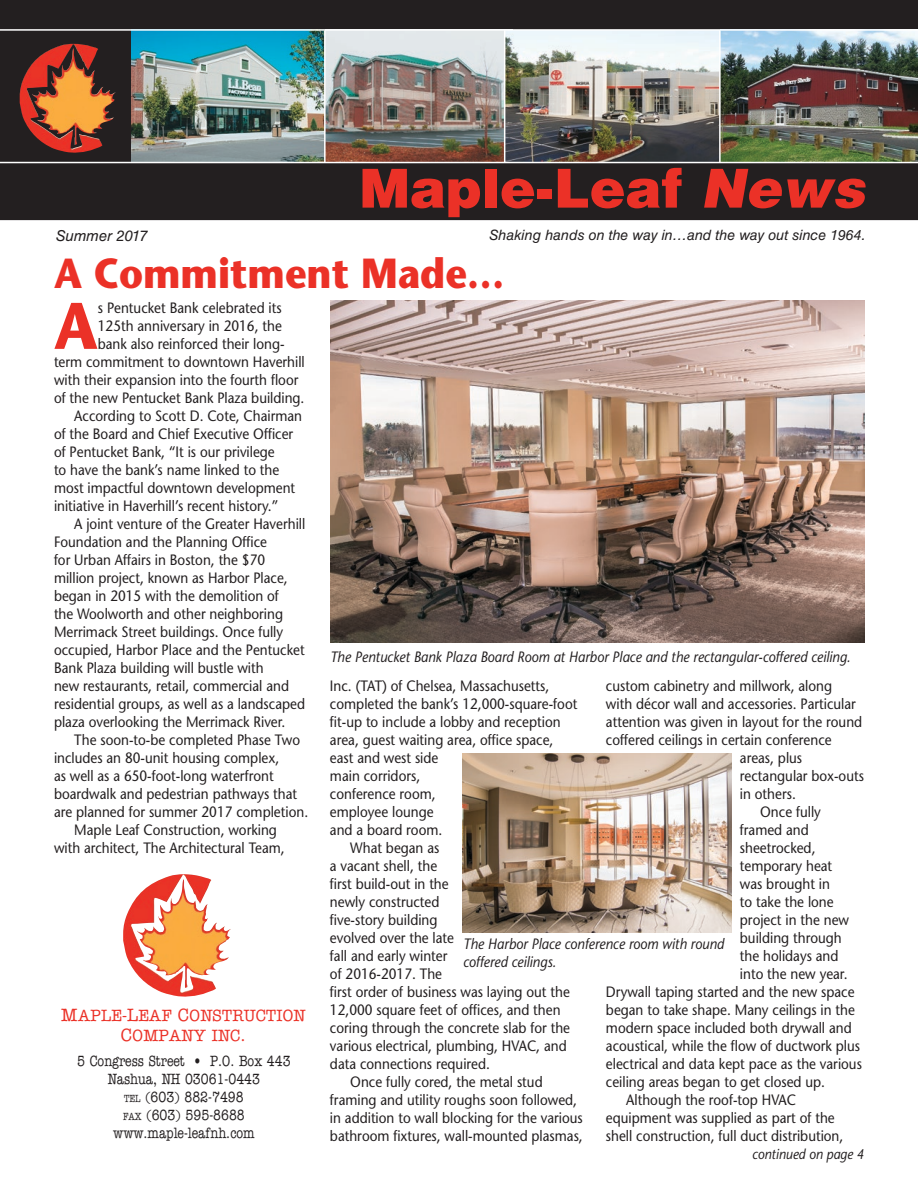
<style>
.page{position:relative;width:918px;height:1188px;background:#fff}
.page>*{position:absolute;margin:0;border:0;box-sizing:border-box;transform-origin:0 0}
.t1{font:700 65.7px "Stone Sans Std";color:#eb3127;scale:.9 1}
.t2{font:900 53.85px "Helvetica LT Std";color:#eb3127}
.t3{font:700 42px "Stone Sans Std";color:#eb3127;scale:.9 1}
.t4{font:500 16.5px/19.5px "American Typewriter";letter-spacing:.015em;color:#eb3127;text-align:center;scale:.95 1}
.t5{font:500 15px "Stone Sans Std";color:#231f20;scale:.9 1}
.t6{font:italic 500 15px/18px "Stone Sans Std";color:#231f20;scale:.9 1}
.t7{font:500 15px/18px "American Typewriter";color:#231f20;text-align:center;scale:.8 1}
.t8{font:italic 15px "Helvetica LT Std";color:#231f20}
.t9{font:italic 14.25px "Helvetica LT Std";color:#231f20}
.t10{font:italic 500 14.25px "Stone Sans Std";color:#231f20;scale:.9 1}
.s1{font-style:italic}
.s2{font-size:18px}
.s3{font-size:10.5px}
</style>
<div class="page">
<div style="left:0;top:0;width:918px;height:220px;background:#231f20"></div>
<img style="left:132px;top:31px;width:372px;height:131px">
<img style="left:505px;top:31px;width:413px;height:131px">
<svg style="left:216px;top:922px;width:15px;height:42px"></svg>
<img style="left:123px;top:874px;width:93px;height:123px">
<hr style="left:719px;top:30px;width:2px;height:133px;background:#fff">
<hr style="left:0;top:29px;width:918px;height:2px;background:#fff">
<hr style="left:324px;top:30px;width:2px;height:133px;background:#fff">
<hr style="left:504px;top:30px;width:1px;height:133px;background:#fff">
<hr style="left:0;top:162px;width:918px;height:1px;background:#fff">
<img style="left:20px;top:44px;width:83px;height:109px">
<img style="left:330px;top:300px;width:534px;height:343px">
<img style="left:463px;top:754px;width:268px;height:178px">
<p class="t8" style="left:56px;top:227px;width:94px">Summer 2017</p>
<h2 class="t2" style="left:359px;top:153px;width:507px">Maple-Leaf <span class="s1">News</span></h2>
<p class="t9" style="left:489px;top:227px;width:378px">Shaking hands on the way in…and the way out since 1964.</p>
<h3 class="t3" style="left:54px;top:248px;width:502px">A Commitment Made…</h3>
<h1 class="t1" style="left:54px;top:287px;width:50px">A</h1>
<p class="t5" style="left:98px;top:299px;width:206px">s Pentucket Bank celebrated its</p>
<p class="t5" style="left:98px;top:317px;width:206px">125th anniversary in 2016, the</p>
<p class="t5" style="left:98px;top:335px;width:209px">bank also reinforced their long-</p>
<p class="t5" style="left:54px;top:353px;width:280px">term commitment to downtown Haverhill</p>
<p class="t5" style="left:54px;top:371px;width:273px">with their expansion into the fourth floor</p>
<p class="t5" style="left:54px;top:389px;width:280px">of the new Pentucket Bank Plaza building.</p>
<p class="t5" style="left:74px;top:407px;width:255px">According to Scott D. Cote, Chairman</p>
<p class="t5" style="left:54px;top:425px;width:267px">of the Board and Chief Executive Officer</p>
<p class="t5" style="left:54px;top:443px;width:247px">of Pentucket Bank, “It is our privilege</p>
<p class="t5" style="left:54px;top:461px;width:252px">to have the bank’s name linked to the</p>
<p class="t5" style="left:54px;top:479px;width:270px">most impactful downtown development</p>
<p class="t5" style="left:54px;top:497px;width:251px">initiative in Haverhill’s recent history.”</p>
<p class="t5" style="left:74px;top:515px;width:258px">A joint venture of the Greater Haverhill</p>
<p class="t5" style="left:54px;top:533px;width:238px">Foundation and the Planning Office</p>
<p class="t5" style="left:54px;top:551px;width:236px">for Urban Affairs in Boston, the $70</p>
<p class="t5" style="left:54px;top:569px;width:261px">million project, known as Harbor Place,</p>
<p class="t5" style="left:54px;top:587px;width:251px">began in 2015 with the demolition of</p>
<p class="t5" style="left:54px;top:605px;width:256px">the Woolworth and other neighboring</p>
<p class="t5" style="left:54px;top:623px;width:256px">Merrimack Street buildings. Once fully</p>
<p class="t5" style="left:54px;top:641px;width:280px">occupied, Harbor Place and the Pentucket</p>
<p class="t5" style="left:54px;top:659px;width:235px">Bank Plaza building will bustle with</p>
<p class="t5" style="left:54px;top:677px;width:263px">new restaurants, retail, commercial and</p>
<p class="t5" style="left:54px;top:695px;width:280px">residential groups, as well as a landscaped</p>
<p class="t5" style="left:54px;top:713px;width:259px">plaza overlooking the Merrimack River.</p>
<p class="t5" style="left:74px;top:731px;width:252px">The soon-to-be completed Phase Two</p>
<p class="t5" style="left:54px;top:749px;width:252px">includes an 80-unit housing complex,</p>
<p class="t5" style="left:54px;top:767px;width:246px">as well as a 650-foot-long waterfront</p>
<p class="t5" style="left:54px;top:785px;width:272px">boardwalk and pedestrian pathways that</p>
<p class="t5" style="left:54px;top:803px;width:284px">are planned for summer 2017 completion.</p>
<p class="t5" style="left:74px;top:821px;width:227px">Maple Leaf Construction, working</p>
<p class="t5" style="left:54px;top:839px;width:258px">with architect, The Architectural Team,</p>
<p class="t4" style="left:61px;top:1006px;width:259px"><span class="s2">M</span>APLE-<span class="s2">L</span>EAF <span class="s2">C</span>ONSTRUCTION<br><span class="s2">C</span>OMPANY INC.</p>
<p class="t7" style="left:77px;top:1053px;width:268px">5 Congress Street • P.O. Box 443<br>Nashua, NH 03061-0443<br><span class="s3">TEL</span> (603) 882-7498<br><span class="s3">FAX</span> (603) 595-8688 www.maple-leafnh.com</p>
<p class="t6" style="left:330px;top:647px;width:580px">The Pentucket Bank Plaza Board Room at Harbor Place and the rectangular-coffered ceiling.</p>
<p class="t5" style="left:330px;top:676px;width:245px">Inc. (TAT) of Chelsea, Massachusetts,</p>
<p class="t5" style="left:330px;top:694px;width:276px">completed the bank’s 12,000-square-foot</p>
<p class="t5" style="left:330px;top:712px;width:258px">fit-up to include a lobby and reception</p>
<p class="t5" style="left:330px;top:730px;width:250px">area, guest waiting area, office space,</p>
<p class="t5" style="left:330px;top:748px;width:122px">east and west side</p>
<p class="t5" style="left:330px;top:766px;width:102px">main corridors,</p>
<p class="t5" style="left:330px;top:784px;width:119px">conference room,</p>
<p class="t5" style="left:330px;top:802px;width:117px">employee lounge</p>
<p class="t5" style="left:330px;top:820px;width:126px">and a board room.</p>
<p class="t5" style="left:350px;top:838px;width:101px">What began as</p>
<p class="t5" style="left:330px;top:856px;width:121px">a vacant shell, the</p>
<p class="t5" style="left:330px;top:874px;width:133px">first build-out in the</p>
<p class="t5" style="left:330px;top:892px;width:123px">newly constructed</p>
<p class="t5" style="left:330px;top:910px;width:121px">five-story building</p>
<p class="t5" style="left:330px;top:928px;width:139px">evolved over the late</p>
<p class="t5" style="left:330px;top:946px;width:132px">fall and early winter</p>
<p class="t5" style="left:330px;top:964px;width:126px">of 2016-2017. The</p>
<p class="t5" style="left:330px;top:982px;width:268px">first order of business was laying out the</p>
<p class="t5" style="left:330px;top:1000px;width:258px">12,000 square feet of offices, and then</p>
<p class="t5" style="left:330px;top:1018px;width:268px">coring through the concrete slab for the</p>
<p class="t5" style="left:330px;top:1036px;width:265px">various electrical, plumbing, HVAC, and</p>
<p class="t5" style="left:330px;top:1054px;width:179px">data connections required.</p>
<p class="t5" style="left:350px;top:1072px;width:215px">Once fully cored, the metal stud</p>
<p class="t5" style="left:330px;top:1090px;width:276px">framing and utility roughs soon followed,</p>
<p class="t5" style="left:330px;top:1108px;width:282px">in addition to wall blocking for the various</p>
<p class="t5" style="left:330px;top:1126px;width:282px">bathroom fixtures, wall-mounted plasmas,</p>
<p class="t5" style="left:606px;top:676px;width:253px">custom cabinetry and millwork, along</p>
<p class="t5" style="left:606px;top:694px;width:279px">with décor wall and accessories. Particular</p>
<p class="t5" style="left:606px;top:712px;width:286px">attention was given in layout for the round</p>
<p class="t5" style="left:606px;top:730px;width:252px">coffered ceilings in certain conference</p>
<p class="t5" style="left:740px;top:748px;width:71px">areas, plus</p>
<p class="t5" style="left:740px;top:766px;width:139px">rectangular box-outs</p>
<p class="t5" style="left:740px;top:784px;width:64px">in others.</p>
<p class="t5" style="left:760px;top:802px;width:69px">Once fully</p>
<p class="t5" style="left:740px;top:820px;width:78px">framed and</p>
<p class="t5" style="left:740px;top:838px;width:86px">sheetrocked,</p>
<p class="t5" style="left:740px;top:856px;width:104px">temporary heat</p>
<p class="t5" style="left:740px;top:874px;width:102px">was brought in</p>
<p class="t5" style="left:740px;top:892px;width:106px">to take the lone</p>
<p class="t5" style="left:740px;top:910px;width:123px">project in the new</p>
<p class="t5" style="left:740px;top:928px;width:115px">building through</p>
<p class="t5" style="left:740px;top:946px;width:111px">the holidays and</p>
<p class="t5" style="left:740px;top:964px;width:121px">into the new year.</p>
<p class="t5" style="left:606px;top:982px;width:278px">Drywall taping started and the new space</p>
<p class="t5" style="left:606px;top:1000px;width:278px">began to take shape. Many ceilings in the</p>
<p class="t5" style="left:606px;top:1018px;width:275px">modern space included both drywall and</p>
<p class="t5" style="left:606px;top:1036px;width:284px">acoustical, while the flow of ductwork plus</p>
<p class="t5" style="left:606px;top:1054px;width:286px">electrical and data kept pace as the various</p>
<p class="t5" style="left:606px;top:1072px;width:245px">ceiling areas began to get closed up.</p>
<p class="t5" style="left:626px;top:1090px;width:190px">Although the roof-top HVAC</p>
<p class="t5" style="left:606px;top:1108px;width:256px">equipment was supplied as part of the</p>
<p class="t5" style="left:606px;top:1126px;width:265px">shell construction, full duct distribution,</p>
<p class="t6" style="left:463px;top:935px;width:291px">The Harbor Place conference room with round coffered ceilings.</p>
<p class="t10" style="left:752px;top:1145px;width:126px">continued on page 4</p>
</div>
